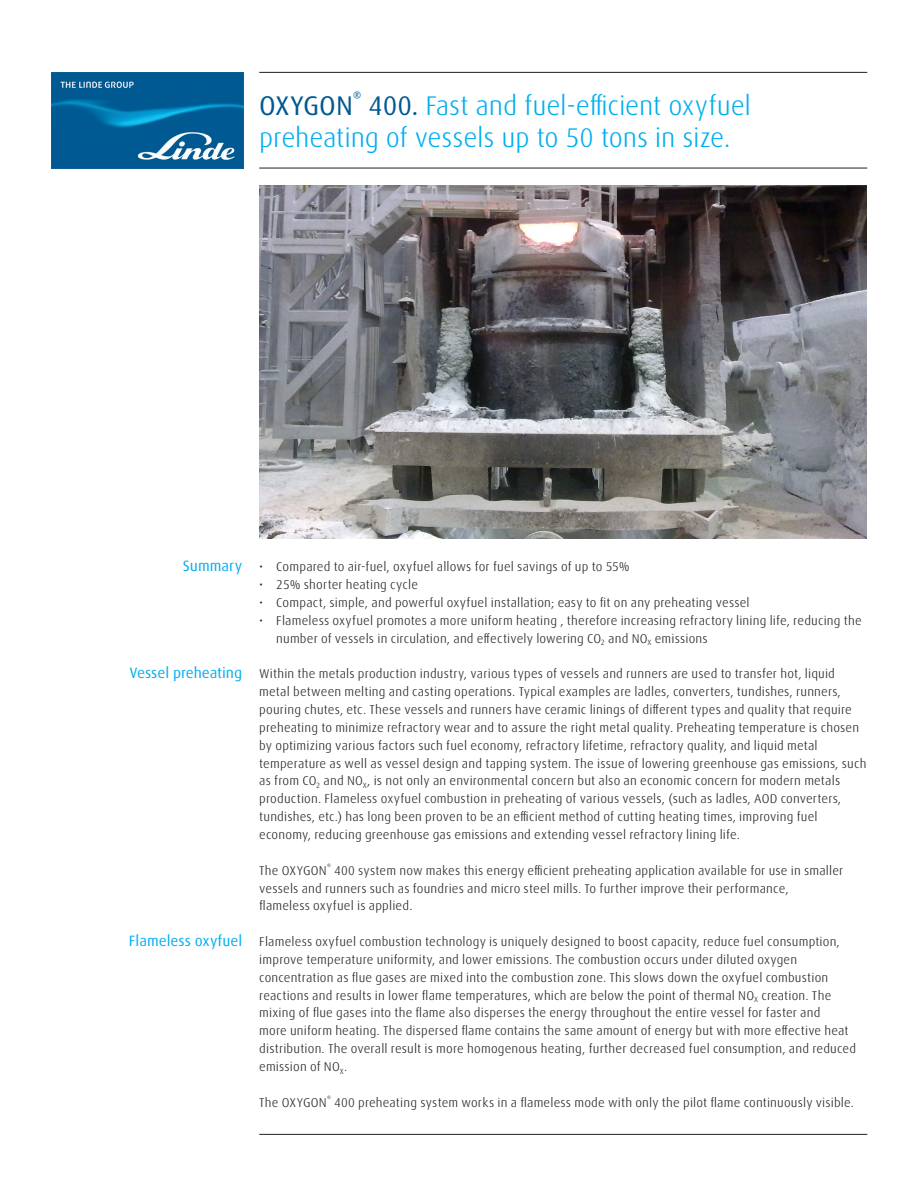
<style>
.page{position:relative;width:918px;height:1188px;background:#fff}
.page>*{position:absolute;margin:0;border:0;box-sizing:border-box;transform-origin:0 0}
.t1{font:300 27px/32.4px "Linde Dax Global";letter-spacing:-.01em;color:#00aeef}
.t2{font:15px "Linde Dax Global";color:#00aeef}
.t3{font:300 12.75px/17.9px "Linde Dax Global";letter-spacing:.01em;color:#231f20}
.s1{font-weight:400;color:#005992}
</style>
<div class="page">
<img style="left:52px;top:73px;width:191px;height:95px">
<hr style="left:259px;top:72px;width:608px;height:1px;background:#231f20">
<hr style="left:259px;top:168px;width:608px;height:1px;background:#231f20">
<hr style="left:259px;top:1134px;width:608px;height:1px;background:#231f20">
<img style="left:259px;top:186px;width:608px;height:353px">
<h1 class="t1" style="left:259px;top:89px;width:494px"><span class="s1">OXYGON</span><sup>®</sup> <span class="s1">400.</span> Fast and fuel-efficient oxyfuel preheating of vessels up to 50 tons in size.</h1>
<p class="t2" style="left:183px;top:557px;width:61px">Summary</p>
<p class="t2" style="left:129px;top:664px;width:114px">Vessel preheating</p>
<p class="t2" style="left:129px;top:932px;width:115px">Flameless oxyfuel</p>
<p class="t3" style="left:259px;top:558px;width:372px">• Compared to air-fuel, oxyfuel allows for fuel savings of up to 55%</p>
<p class="t3" style="left:259px;top:576px;width:160px">• 25% shorter heating cycle</p>
<p class="t3" style="left:259px;top:594px;width:492px">• Compact, simple, and powerful oxyfuel installation; easy to fit on any preheating vessel</p>
<p class="t3" style="left:276px;top:611px;width:587px;text-indent:-17px">• Flameless oxyfuel promotes a more uniform heating , therefore increasing refractory lining life, reducing the number of vessels in circulation, and effectively lowering CO<sub>2</sub> and NO<sub>X</sub> emissions</p>
<p class="t3" style="left:259px;top:665px;width:609px">Within the metals production industry, various types of vessels and runners are used to transfer hot, liquid metal between melting and casting operations. Typical examples are ladles, converters, tundishes, runners, pouring chutes, etc. These vessels and runners have ceramic linings of different types and quality that require preheating to minimize refractory wear and to assure the right metal quality. Preheating temperature is chosen by optimizing various factors such fuel economy, refractory lifetime, refractory quality, and liquid metal temperature as well as vessel design and tapping system. The issue of lowering greenhouse gas emissions, such as from CO<sub>2</sub> and NO<sub>X</sub>, is not only an environmental concern but also an economic concern for modern metals production. Flameless oxyfuel combustion in preheating of various vessels, (such as ladles, AOD converters, tundishes, etc.) has long been proven to be an efficient method of cutting heating times, improving fuel economy, reducing greenhouse gas emissions and extending vessel refractory lining life.</p>
<p class="t3" style="left:259px;top:861px;width:586px">The OXYGON<sup>®</sup> 400 system now makes this energy efficient preheating application available for use in smaller vessels and runners such as foundries and micro steel mills. To further improve their performance,<br>flameless oxyfuel is applied.</p>
<p class="t3" style="left:259px;top:933px;width:598px">Flameless oxyfuel combustion technology is uniquely designed to boost capacity, reduce fuel consumption, improve temperature uniformity, and lower emissions. The combustion occurs under diluted oxygen concentration as flue gases are mixed into the combustion zone. This slows down the oxyfuel combustion reactions and results in lower flame temperatures, which are below the point of thermal NO<sub>X</sub> creation. The mixing of flue gases into the flame also disperses the energy throughout the entire vessel for faster and<br>more uniform heating. The dispersed flame contains the same amount of energy but with more effective heat distribution. The overall result is more homogenous heating, further decreased fuel consumption, and reduced emission of NO<sub>X</sub>.</p>
<p class="t3" style="left:259px;top:1093px;width:596px">The OXYGON<sup>®</sup> 400 preheating system works in a flameless mode with only the pilot flame continuously visible.</p>
</div>
